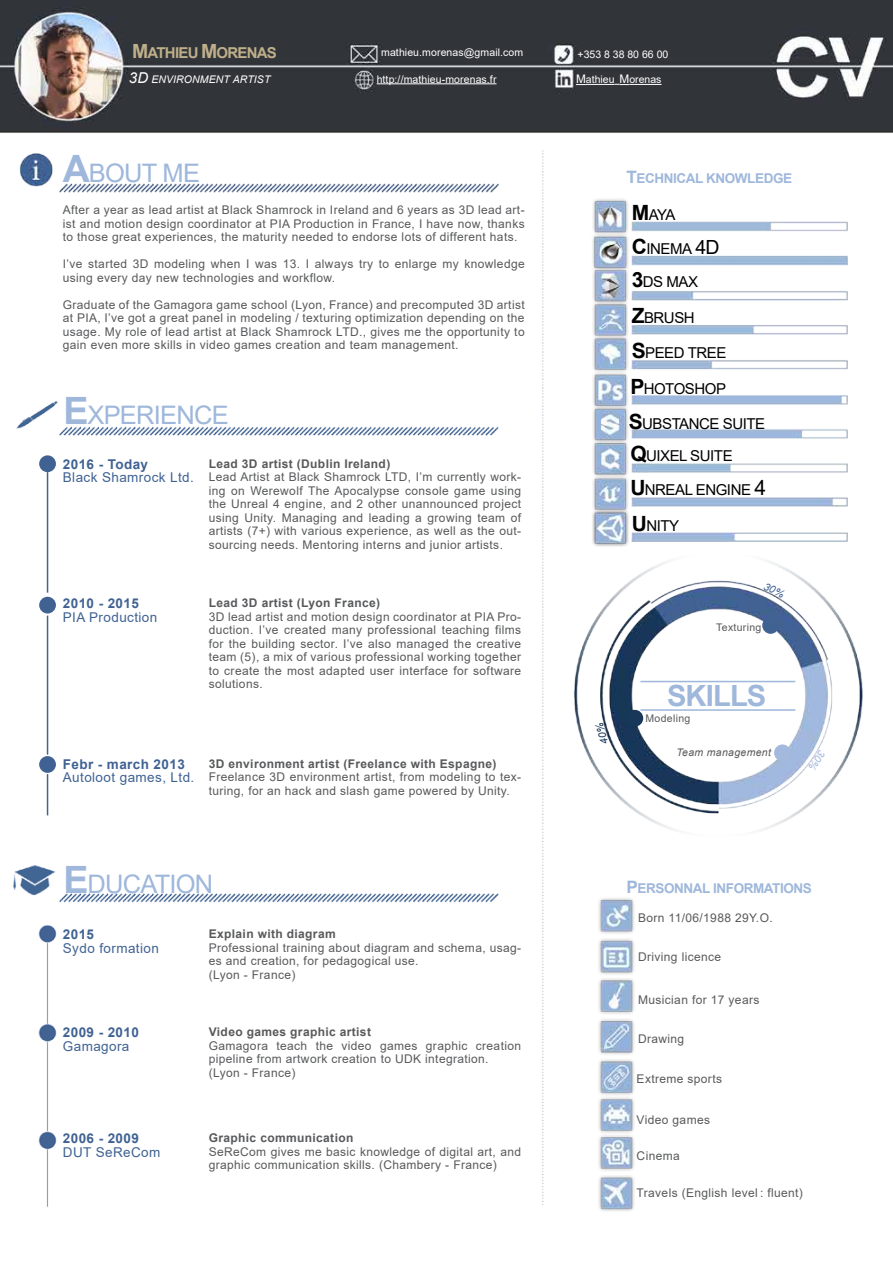
<style>
.page{position:relative;width:893px;height:1263px;background:#fff}
.page>*{position:absolute;margin:0;border:0;box-sizing:border-box;transform-origin:0 0}
.t1{font:700 29.1px "Arial";letter-spacing:-.03em;color:#9eb7db}
.t2{font:25.5px "Arial";letter-spacing:-.03em;color:#9eb7db}
.t3{font:15px/32.7px "Arial";letter-spacing:-.03em;color:#000}
.t4{font:700 15px "Arial";letter-spacing:-.05em;color:#bfaf8a}
.t5{font:13.5px "Arial";letter-spacing:.03em;color:#406293}
.t6{font:700 13.5px "Arial";letter-spacing:.03em;color:#406293}
.t7{font:700 13.5px "Arial";letter-spacing:-.03em;color:#9eb7db}
.t8{font:12px/13.5px "Arial";letter-spacing:.03em;color:#58595b}
.t9{font:700 12px "Arial";letter-spacing:.03em;color:#58595b}
.t10{font:10.5px "Arial";letter-spacing:.01em;color:#fff}
.t11{font:italic 10.5px "Arial";letter-spacing:.01em;color:#fff}
.t12{font:10.5px "Arial";letter-spacing:.03em;color:#58595b}
.t13{font:italic 10.5px "Arial";letter-spacing:.03em;color:#58595b}
.s1{font-size:19.5px}
.s2{font-size:15px}
.s3{font-weight:700;font-size:37.65px}
.s4{font-size:11.85px}
.s5{font-size:17.1px}
.s6{font-weight:700;font-size:21px}
.s7{font-size:21px}
</style>
<div class="page">
<img style="left:0;top:0;width:893px;height:193px">
<img style="left:538px;top:138px;width:355px;height:1073px">
<img style="left:16px;top:401px;width:483px;height:415px">
<img style="left:13px;top:865px;width:486px;height:342px">
<hr style="left:377px;top:83px;width:119px;height:1px;background:#fff">
<svg style="left:576px;top:84px;width:53px;height:1px"></svg>
<hr style="left:629px;top:84px;width:32px;height:1px;background:#fff">
<div style="left:39px;top:455px;width:17px;height:17px;background:#406293;border-radius:50%"></div>
<div style="left:39px;top:597px;width:17px;height:16px;background:#406293;border-radius:50%"></div>
<div style="left:626px;top:710px;width:17px;height:17px;background:#193758;border-radius:50%"></div>
<div style="left:762px;top:617px;width:17px;height:17px;background:#406293;border-radius:50%"></div>
<div style="left:774px;top:744px;width:17px;height:17px;background:#a3b9dd;border-radius:50%"></div>
<div style="left:39px;top:756px;width:17px;height:17px;background:#406293;border-radius:50%"></div>
<hr style="left:47px;top:774px;width:1px;height:41px;background:#406293">
<hr style="left:47px;top:616px;width:1px;height:139px;background:#406293">
<hr style="left:47px;top:472px;width:1px;height:121px;background:#406293">
<hr style="left:640px;top:681px;width:155px;height:1px;background:#9eb7db">
<hr style="left:640px;top:709px;width:155px;height:2px;background:#9eb7db">
<svg style="left:595px;top:722px;width:13px;height:22px"></svg>
<svg style="left:763px;top:582px;width:22px;height:16px"></svg>
<svg style="left:808px;top:749px;width:18px;height:22px"></svg>
<p class="t4" style="left:132px;top:42px;width:146px"><span class="s1">M</span>ATHIEU <span class="s1">M</span>ORENAS</p>
<p class="t11" style="left:129px;top:72px;width:143px"><span class="s2">3D</span> ENVIRONMENT ARTIST</p>
<h2 class="t2" style="left:63px;top:155px;width:139px"><span class="s3">A</span>BOUT ME</h2>
<p class="t10" style="left:381px;top:46px;width:144px">mathieu.morenas@gmail.com</p>
<p class="t10" style="left:377px;top:72px;width:121px">http://mathieu-morenas.fr</p>
<p class="t8" style="left:63px;top:203px;width:463px;text-align:justify">After a year as lead artist at Black Shamrock in Ireland and 6 years as 3D lead art&shy;ist and motion design coordinator at PIA Production in France, I have now, thanks to those great experiences, the maturity needed to endorse lots of different hats.</p>
<p class="t8" style="left:63px;top:257px;width:463px">I’ve started 3D modeling when I was 13. I always try to enlarge my knowledge using every day new technologies and workflow.</p>
<p class="t8" style="left:63px;top:298px;width:463px;text-align:justify">Graduate of the Gamagora game school (Lyon, France) and precomputed 3D artist at PIA, I’ve got a great panel in modeling / texturing optimization depending on the usage. My role of lead artist at Black Shamrock LTD., gives me the opportunity to gain even more skills in video games creation and team management.</p>
<h2 class="t2" style="left:63px;top:398px;width:167px"><span class="s3">E</span>XPERIENCE</h2>
<p class="t6" style="left:63px;top:454px;width:87px">2016 - Today</p>
<p class="t5" style="left:63px;top:468px;width:133px">Black Shamrock Ltd.</p>
<p class="t9" style="left:209px;top:455px;width:183px">Lead 3D artist (Dublin Ireland)</p>
<p class="t8" style="left:209px;top:470px;width:314px;text-align:justify">Lead Artist at Black Shamrock LTD, I’m currently work&shy;ing on Werewolf The Apocalypse console game using the Unreal 4 engine, and 2 other unannounced project using Unity. Managing and leading a growing team of artists (7+) with various experience, as well as the out&shy;sourcing needs. Mentoring interns and junior artists.</p>
<p class="t6" style="left:63px;top:594px;width:78px">2010 - 2015</p>
<p class="t5" style="left:63px;top:608px;width:96px">PIA Production</p>
<p class="t9" style="left:209px;top:595px;width:173px">Lead 3D artist (Lyon France)</p>
<p class="t8" style="left:209px;top:610px;width:314px;text-align:justify">3D lead artist and motion design coordinator at PIA Pro&shy;duction. I’ve created many professional teaching films for the building sector. I’ve also managed the creative team (5), a mix of various professional working together to create the most adapted user interface for software solutions.</p>
<p class="t6" style="left:63px;top:755px;width:124px">Febr - march 2013</p>
<p class="t5" style="left:63px;top:768px;width:133px">Autoloot games, Ltd.</p>
<p class="t9" style="left:209px;top:755px;width:289px">3D environment artist (Freelance with Espagne)</p>
<p class="t8" style="left:209px;top:770px;width:314px">Freelance 3D environment artist, from modeling to tex&shy;turing, for an hack and slash game powered by Unity.</p>
<h2 class="t2" style="left:63px;top:867px;width:151px"><span class="s3">E</span>DUCATION</h2>
<p class="t6" style="left:63px;top:925px;width:33px">2015</p>
<p class="t5" style="left:63px;top:939px;width:98px">Sydo formation</p>
<p class="t9" style="left:209px;top:925px;width:128px">Explain with diagram</p>
<p class="t8" style="left:209px;top:941px;width:314px">Professional training about diagram and schema, usag&shy;es and creation, for pedagogical use.<br>(Lyon - France)</p>
<p class="t6" style="left:63px;top:1023px;width:78px">2009 - 2010</p>
<p class="t5" style="left:63px;top:1037px;width:68px">Gamagora</p>
<p class="t9" style="left:209px;top:1023px;width:164px">Video games graphic artist</p>
<p class="t8" style="left:209px;top:1039px;width:314px">Gamagora teach the video games graphic creation pipeline from artwork creation to UDK integration. (Lyon - France)</p>
<p class="t6" style="left:63px;top:1129px;width:78px">2006 - 2009</p>
<p class="t5" style="left:63px;top:1143px;width:99px">DUT SeReCom</p>
<p class="t9" style="left:209px;top:1129px;width:146px">Graphic communication</p>
<p class="t8" style="left:209px;top:1145px;width:314px">SeReCom gives me basic knowledge of digital art, and graphic communication skills. (Chambery - France)</p>
<p class="t10" style="left:578px;top:47px;width:92px">+353 8 38 80 66 00</p>
<p class="t10" style="left:576px;top:72px;width:87px"><span class="s4">M</span>athieu <span class="s4">M</span>orenas</p>
<p class="t7" style="left:627px;top:169px;width:167px"><span class="s5">T</span>ECHNICAL KNOWLEDGE</p>
<p class="t3" style="left:632px;top:198px;width:45px"><span class="s6">M</span>AYA</p>
<p class="t3" style="left:632px;top:233px;width:89px"><span class="s6">C</span>INEMA <span class="s1">4D</span></p>
<p class="t3" style="left:632px;top:266px;width:68px"><span class="s6">3</span>DS MAX</p>
<p class="t3" style="left:632px;top:301px;width:64px"><span class="s6">Z</span>BRUSH</p>
<p class="t3" style="left:632px;top:337px;width:96px"><span class="s6">S</span>PEED TREE</p>
<p class="t3" style="left:630px;top:372px;width:97px"><span class="s6">P</span>HOTOSHOP</p>
<p class="t3" style="left:629px;top:407px;width:138px"><span class="s6">S</span>UBSTANCE SUITE<br><span class="s6">Q</span>UIXEL SUITE</p>
<p class="t3" style="left:630px;top:474px;width:137px"><span class="s6">U</span>NREAL ENGINE <span class="s7">4</span></p>
<p class="t3" style="left:632px;top:509px;width:49px"><span class="s6">U</span>NITY</p>
<p class="t12" style="left:716px;top:620px;width:47px">Texturing</p>
<h1 class="t1" style="left:667px;top:675px;width:101px">SKILLS</h1>
<p class="t12" style="left:645px;top:711px;width:46px">Modeling</p>
<p class="t13" style="left:676px;top:746px;width:96px">Team management</p>
<p class="t7" style="left:627px;top:878px;width:187px"><span class="s5">P</span>ERSONNAL INFORMATIONS</p>
<p class="t8" style="left:638px;top:911px;width:136px">Born 11/06/1988 29Y.O.</p>
<p class="t8" style="left:638px;top:950px;width:85px">Driving licence</p>
<p class="t8" style="left:638px;top:993px;width:123px">Musician for 17 years</p>
<p class="t8" style="left:638px;top:1031px;width:48px">Drawing</p>
<p class="t8" style="left:637px;top:1072px;width:87px">Extreme sports</p>
<p class="t8" style="left:637px;top:1112px;width:75px">Video games</p>
<p class="t8" style="left:637px;top:1148px;width:45px">Cinema</p>
<p class="t8" style="left:637px;top:1186px;width:168px">Travels (English level : fluent)</p>
</div>
